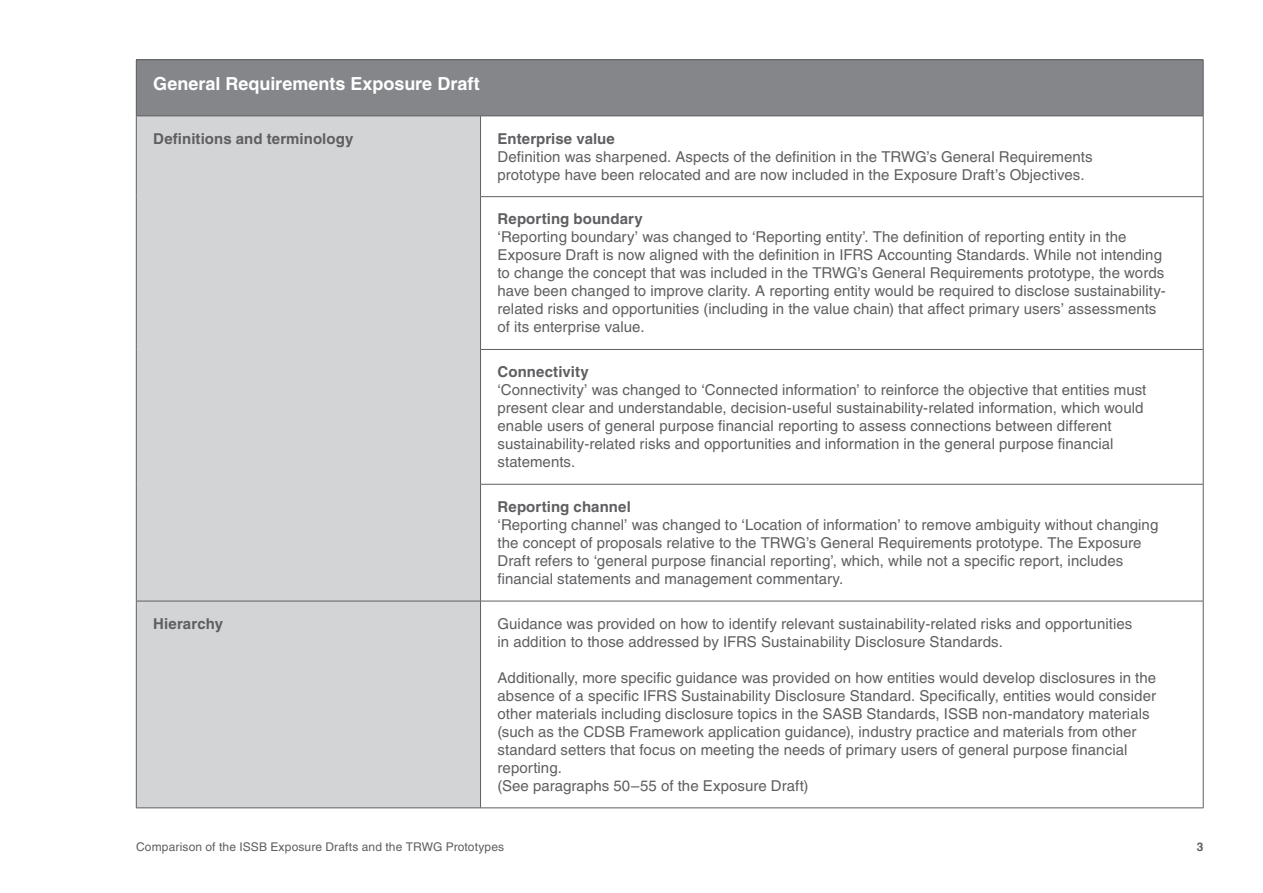
<style>
.page{position:relative;width:1263px;height:893px;background:#fff}
.page>*{position:absolute;margin:0;border:0;box-sizing:border-box;transform-origin:0 0}
.t1{font:700 18px "Helvetica LT Std";color:#fff}
.t2{font:15px/18px "Helvetica LT Std";letter-spacing:.005em;color:#5f5f62}
.t3{font:700 15px "Helvetica LT Std";letter-spacing:.005em;color:#5f5f62}
.t4{font:12px "Helvetica LT Std";letter-spacing:.015em;color:#5f5f62}
.t5{font:700 12px "Helvetica LT Std";color:#5f5f62}
</style>
<div class="page">
<div style="left:136px;top:60px;width:1067px;height:56px;background:#848689"></div>
<div style="left:137px;top:117px;width:343px;height:691px;background:#d3d4d6"></div>
<hr style="left:136px;top:59px;width:344px;height:1px;background:#5f5f62">
<hr style="left:136px;top:60px;width:1px;height:56px;background:#5f5f62">
<hr style="left:480px;top:59px;width:723px;height:1px;background:#5f5f62">
<hr style="left:1203px;top:60px;width:1px;height:56px;background:#5f5f62">
<hr style="left:136px;top:116px;width:344px;height:1px;background:#5f5f62">
<hr style="left:136px;top:116px;width:1px;height:81px;background:#5f5f62">
<hr style="left:480px;top:116px;width:723px;height:1px;background:#5f5f62">
<hr style="left:480px;top:116px;width:1px;height:80px;background:#5f5f62">
<hr style="left:1203px;top:116px;width:1px;height:80px;background:#5f5f62">
<hr style="left:136px;top:197px;width:1px;height:152px;background:#5f5f62">
<hr style="left:136px;top:349px;width:1px;height:135px;background:#5f5f62">
<hr style="left:136px;top:484px;width:1px;height:117px;background:#5f5f62">
<hr style="left:480px;top:196px;width:723px;height:1px;background:#5f5f62">
<hr style="left:1203px;top:197px;width:1px;height:152px;background:#5f5f62">
<hr style="left:480px;top:349px;width:723px;height:1px;background:#5f5f62">
<hr style="left:1203px;top:350px;width:1px;height:134px;background:#5f5f62">
<hr style="left:480px;top:484px;width:723px;height:1px;background:#5f5f62">
<hr style="left:1203px;top:484px;width:1px;height:117px;background:#5f5f62">
<hr style="left:480px;top:601px;width:723px;height:1px;background:#5f5f62">
<hr style="left:1203px;top:601px;width:1px;height:207px;background:#5f5f62">
<hr style="left:480px;top:808px;width:723px;height:1px;background:#5f5f62">
<hr style="left:136px;top:601px;width:1px;height:207px;background:#5f5f62">
<hr style="left:480px;top:197px;width:1px;height:152px;background:#5f5f62">
<hr style="left:480px;top:350px;width:1px;height:134px;background:#5f5f62">
<hr style="left:480px;top:484px;width:1px;height:117px;background:#5f5f62">
<hr style="left:480px;top:601px;width:1px;height:207px;background:#5f5f62">
<hr style="left:136px;top:601px;width:344px;height:1px;background:#5f5f62">
<hr style="left:136px;top:808px;width:344px;height:1px;background:#5f5f62">
<p class="t1" style="left:153px;top:72px;width:328px">General Requirements Exposure Draft</p>
<p class="t3" style="left:153px;top:129px;width:202px">Definitions and terminology</p>
<p class="t3" style="left:497px;top:129px;width:119px">Enterprise value</p>
<p class="t2" style="left:497px;top:147px;width:597px">Definition was sharpened. Aspects of the definition in the TRWG’s General Requirements prototype have been relocated and are now included in the Exposure Draft’s Objectives.</p>
<p class="t3" style="left:497px;top:210px;width:147px">Reporting boundary</p>
<p class="t2" style="left:497px;top:228px;width:670px">‘Reporting boundary’ was changed to ‘Reporting entity’. The definition of reporting entity in the Exposure Draft is now aligned with the definition in IFRS Accounting Standards. While not intending to change the concept that was included in the TRWG’s General Requirements prototype, the words have been changed to improve clarity. A reporting entity would be required to disclose sustainability&shy;related risks and opportunities (including in the value chain) that affect primary users’ assessments of its enterprise value.</p>
<p class="t3" style="left:497px;top:363px;width:93px">Connectivity</p>
<p class="t2" style="left:497px;top:381px;width:650px">‘Connectivity’ was changed to ‘Connected information’ to reinforce the objective that entities must present clear and understandable, decision-useful sustainability-related information, which would enable users of general purpose financial reporting to assess connections between different sustainability-related risks and opportunities and information in the general purpose financial statements.</p>
<p class="t3" style="left:497px;top:498px;width:135px">Reporting channel</p>
<p class="t2" style="left:497px;top:516px;width:662px">‘Reporting channel’ was changed to ‘Location of information’ to remove ambiguity without changing the concept of proposals relative to the TRWG’s General Requirements prototype. The Exposure Draft refers to ‘general purpose financial reporting’, which, while not a specific report, includes financial statements and management commentary.</p>
<p class="t3" style="left:153px;top:614px;width:71px">Hierarchy</p>
<p class="t2" style="left:497px;top:614px;width:636px">Guidance was provided on how to identify relevant sustainability-related risks and opportunities in addition to those addressed by IFRS Sustainability Disclosure Standards.</p>
<p class="t2" style="left:497px;top:668px;width:660px">Additionally, more specific guidance was provided on how entities would develop disclosures in the absence of a specific IFRS Sustainability Disclosure Standard. Specifically, entities would consider other materials including disclosure topics in the SASB Standards, ISSB non-mandatory materials (such as the CDSB Framework application guidance), industry practice and materials from other standard setters that focus on meeting the needs of primary users of general purpose financial reporting.</p>
<p class="t2" style="left:497px;top:776px;width:312px">(See paragraphs 50–55 of the Exposure Draft)</p>
<p class="t4" style="left:136px;top:839px;width:370px">Comparison of the ISSB Exposure Drafts and the TRWG Prototypes</p>
<p class="t5" style="left:1197px;top:839px;width:8px">3</p>
</div>
